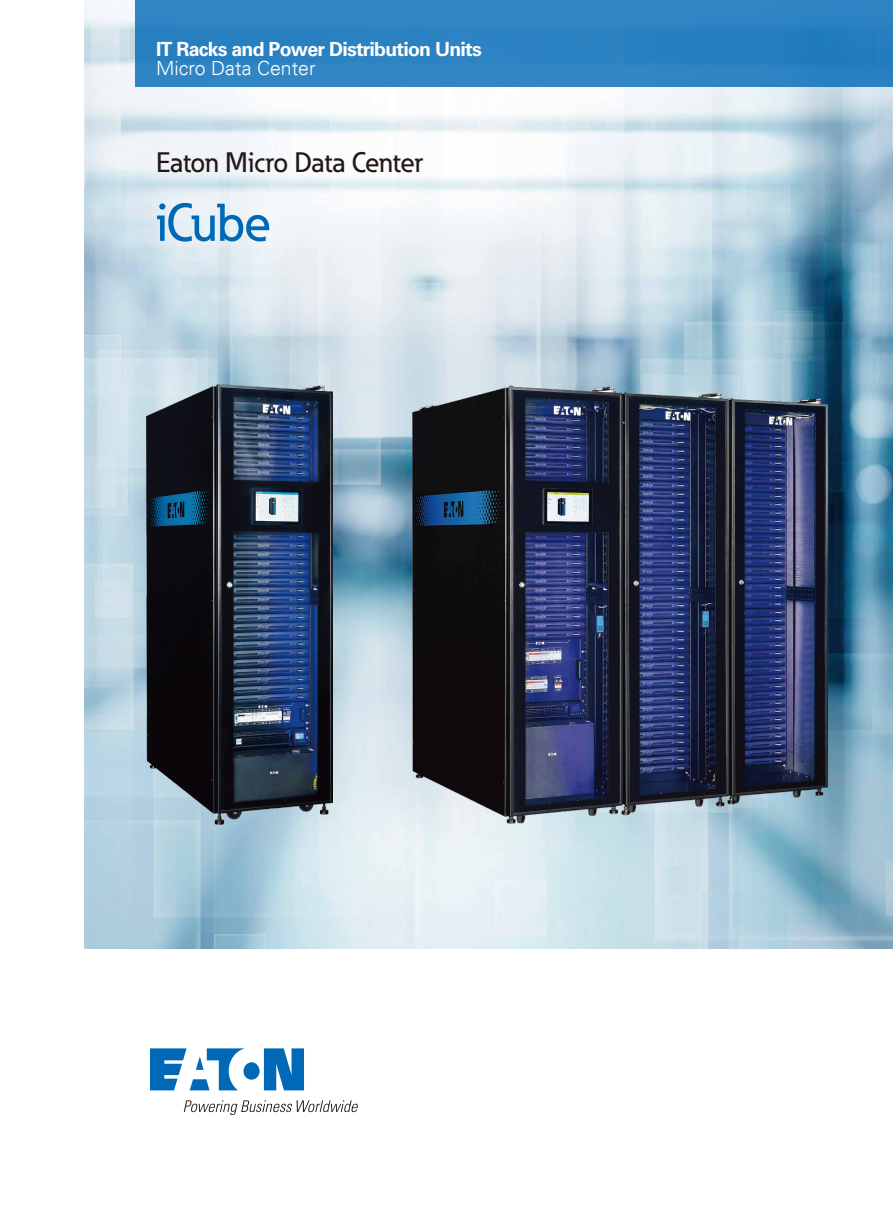
<style>
.page{position:relative;width:893px;height:1212px;background:#fff}
.page>*{position:absolute;margin:0;border:0;box-sizing:border-box;transform-origin:0 0}
.t1{font:500 52.5px "Eaton";letter-spacing:-.025em;color:#0069b7}
.t2{font:500 27.9px "Eaton";letter-spacing:-.01em;color:#221815}
.t3{font:700 19.5px "Univers LT Pro 65";letter-spacing:-.04em;color:#fff}
.t4{font:300 19.5px "Univers LT";color:#fff}
</style>
<div class="page">
<img style="left:85px;top:0;width:808px;height:949px">
<div style="left:135px;top:0;width:758px;height:87px;background:#2e84c3"></div>
<svg style="left:150px;top:1048px;width:154px;height:42px"></svg>
<svg style="left:184px;top:1100px;width:174px;height:15px"></svg>
<img style="left:388px;top:377px;width:460px;height:456px">
<img style="left:146px;top:385px;width:186px;height:439px">
<p class="t3" style="left:156px;top:37px;width:327px">IT Racks and Power Distribution Units</p>
<p class="t4" style="left:156px;top:56px;width:161px">Micro Data Center</p>
<h2 class="t2" style="left:156px;top:145px;width:269px">Eaton Micro Data Center</h2>
<h1 class="t1" style="left:156px;top:190px;width:117px">iCube</h1>
</div>
